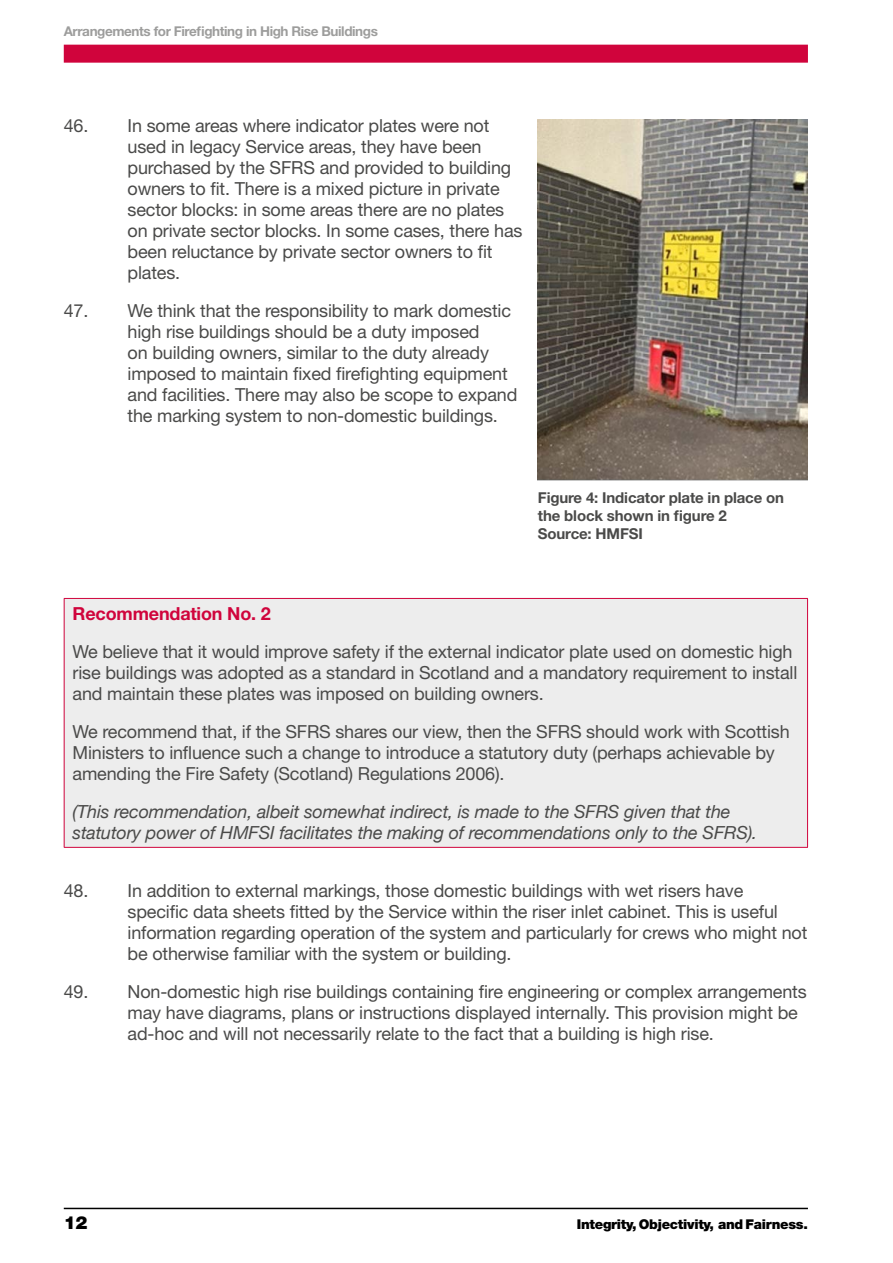
<style>
.page{position:relative;width:893px;height:1263px;background:#fff}
.page>*{position:absolute;margin:0;border:0;box-sizing:border-box;transform-origin:0 0}
.Body_Copy{font:18px/21px "Helvetica Neue LT Std";letter-spacing:-.01em;color:#4a4a49}
.Body_Copy-2{font:italic 18px/21px "Helvetica Neue";letter-spacing:-.01em;color:#4a4a49}
.Body_Copy-3{font:700 18px "Helvetica Neue LT Std";letter-spacing:-.01em;color:#d0043c}
.t1{font:900 18px "Helvetica Neue LT Std";color:#000}
.Photo_Table_Captio{font:700 15px/18px "Helvetica Neue LT Std";letter-spacing:-.01em;color:#4a4a49}
.t2{font:700 13.5px "Helvetica Neue LT Std";letter-spacing:-.03em;color:#9d9d9c}
.t3{font:900 13.5px "Helvetica Neue LT Std";letter-spacing:-.02em;color:#000}
</style>
<div class="page">
<div style="left:64px;top:45px;width:744px;height:18px;background:#d0043c"></div>
<hr style="left:64px;top:1208px;width:744px;height:1px;background:#000">
<div style="left:64px;top:598px;width:743px;height:249px;background:#ededed"></div>
<hr style="left:64px;top:598px;width:744px;height:1px;background:#d0043c">
<hr style="left:64px;top:599px;width:1px;height:248px;background:#d0043c">
<hr style="left:807px;top:599px;width:1px;height:248px;background:#d0043c">
<hr style="left:64px;top:847px;width:744px;height:1px;background:#d0043c">
<img style="left:538px;top:119px;width:270px;height:362px">
<p class="t2" style="left:64px;top:23px;width:316px">Arrangements for Firefighting in High Rise Buildings</p>
<p class="Body_Copy" style="left:128px;top:115px;width:396px;text-indent:-64px">46. In some areas where indicator plates were not used in legacy Service areas, they have been purchased by the SFRS and provided to building owners to fit. There is a mixed picture in private sector blocks: in some areas there are no plates on private sector blocks. In some cases, there has been reluctance by private sector owners to fit plates.</p>
<p class="Body_Copy" style="left:128px;top:300px;width:391px;text-indent:-64px">47. We think that the responsibility to mark domestic high rise buildings should be a duty imposed<br>on building owners, similar to the duty already imposed to maintain fixed firefighting equipment and facilities. There may also be scope to expand the marking system to non-domestic buildings.</p>
<p class="Photo_Table_Captio" style="left:538px;top:488px;width:248px">Figure 4: Indicator plate in place on the block shown in figure 2<br>Source: HMFSI</p>
<p class="Body_Copy-3" style="left:73px;top:602px;width:200px">Recommendation No. 2</p>
<p class="Body_Copy" style="left:73px;top:641px;width:726px">We believe that it would improve safety if the external indicator plate used on domestic high rise buildings was adopted as a standard in Scotland and a mandatory requirement to install and maintain these plates was imposed on building owners.</p>
<p class="Body_Copy" style="left:73px;top:721px;width:718px">We recommend that, if the SFRS shares our view, then the SFRS should work with Scottish<br>Ministers to influence such a change to introduce a statutory duty (perhaps achievable by amending the Fire Safety (Scotland) Regulations 2006).</p>
<p class="Body_Copy-2" style="left:73px;top:802px;width:686px">(This recommendation, albeit somewhat indirect, is made to the SFRS given that the statutory power of HMFSI facilitates the making of recommendations only to the SFRS).</p>
<p class="Body_Copy" style="left:128px;top:880px;width:681px;text-indent:-64px">48. In addition to external markings, those domestic buildings with wet risers have specific data sheets fitted by the Service within the riser inlet cabinet. This is useful information regarding operation of the system and particularly for crews who might not be otherwise familiar with the system or building.</p>
<p class="Body_Copy" style="left:128px;top:981px;width:681px;text-indent:-64px">49. Non-domestic high rise buildings containing fire engineering or complex arrangements may have diagrams, plans or instructions displayed internally. This provision might be ad-hoc and will not necessarily relate to the fact that a building is high rise.</p>
<p class="t1" style="left:64px;top:1212px;width:25px">12</p>
<p class="t3" style="left:577px;top:1216px;width:233px">Integrity, Objectivity, and Fairness.</p>
</div>
